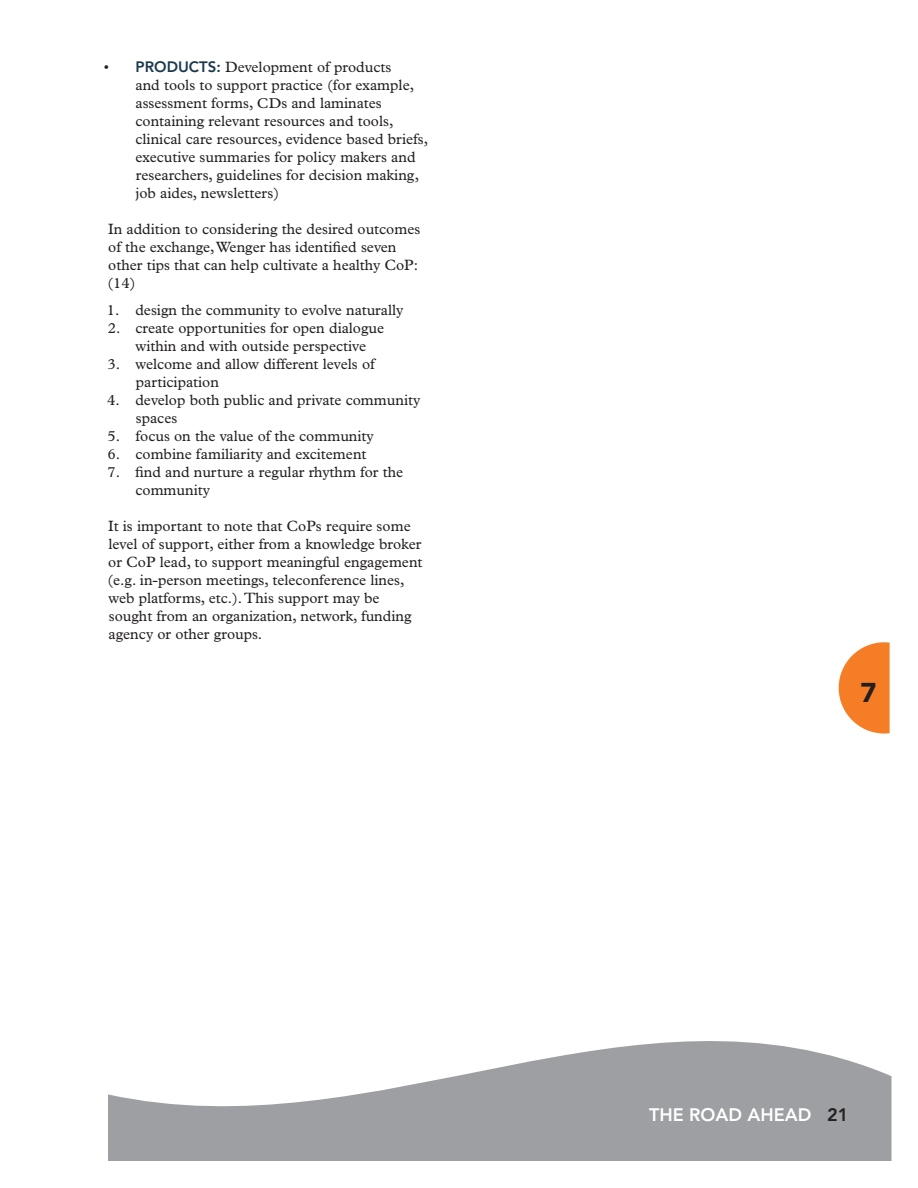
<style>
.page{position:relative;width:918px;height:1188px;background:#fff}
.page>*{position:absolute;margin:0;border:0;box-sizing:border-box;transform-origin:0 0}
.t1{font:900 27px "Avenir LT Std";color:#231f20}
.t2{font:800 18px "Avenir LT Std";color:#fff}
.t3{font:800 18px "Avenir LT Std";color:#231f20}
.t4{font:15px/18px "Plantin Std";color:#231f20}
.t5{font:800 15px "Avenir LT Std";color:#19394d}
.s1{font-family:"Plantin Std";font-weight:400;color:#231f20}
.s2{font-family:"Avenir LT Std";font-weight:800;color:#19394d}
.s3{font-size:14.4px}
</style>
<div class="page">
<svg style="left:108px;top:1041px;width:784px;height:120px;fill:#9d9fa2"></svg>
<svg style="left:839px;top:642px;width:51px;height:92px"></svg>
<p class="t5" style="left:104px;top:58px;width:43px"><span class="s1">•</span> PRO</p>
<p class="t4" style="left:136px;top:58px;width:294px;text-indent:31px"><span class="s2">DUCTS:</span> Development of products<br>and tools to support practice (for example, assessment forms, <span class="s3">CD</span>s and laminates containing relevant resources and tools, clinical care resources, evidence based briefs, executive summaries for policy makers and researchers, guidelines for decision making, job aides, newsletters)</p>
<p class="t4" style="left:107px;top:220px;width:315px">In addition to considering the desired outcomes of the exchange, Wenger has identified seven other tips that can help cultivate a healthy CoP: (14)</p>
<p class="t4" style="left:107px;top:301px;width:298px">1. design the community to evolve naturally</p>
<p class="t4" style="left:135px;top:319px;width:250px;text-indent:-28px">2. create opportunities for open dialogue within and with outside perspective</p>
<p class="t4" style="left:136px;top:355px;width:240px;text-indent:-28px">3. welcome and allow different levels of participation</p>
<p class="t4" style="left:136px;top:391px;width:286px;text-indent:-28px">4. develop both public and private community spaces</p>
<p class="t4" style="left:108px;top:427px;width:268px">5. focus on the value of the community</p>
<p class="t4" style="left:108px;top:445px;width:261px">6. combine familiarity and excitement</p>
<p class="t4" style="left:136px;top:463px;width:269px;text-indent:-28px">7. find and nurture a regular rhythm for the community</p>
<p class="t4" style="left:107px;top:517px;width:317px">It is important to note that CoPs require some level of support, either from a knowledge broker or CoP lead, to support meaningful engagement (e.g. in-person meetings, teleconference lines, web platforms, etc.). This support may be sought from an organization, network, funding agency or other groups.</p>
<h1 class="t1" style="left:860px;top:676px;width:17px">7</h1>
<p class="t2" style="left:649px;top:1104px;width:150px">TH E ROAD AH EAD</p>
<p class="t3" style="left:827px;top:1104px;width:23px">21</p>
</div>
